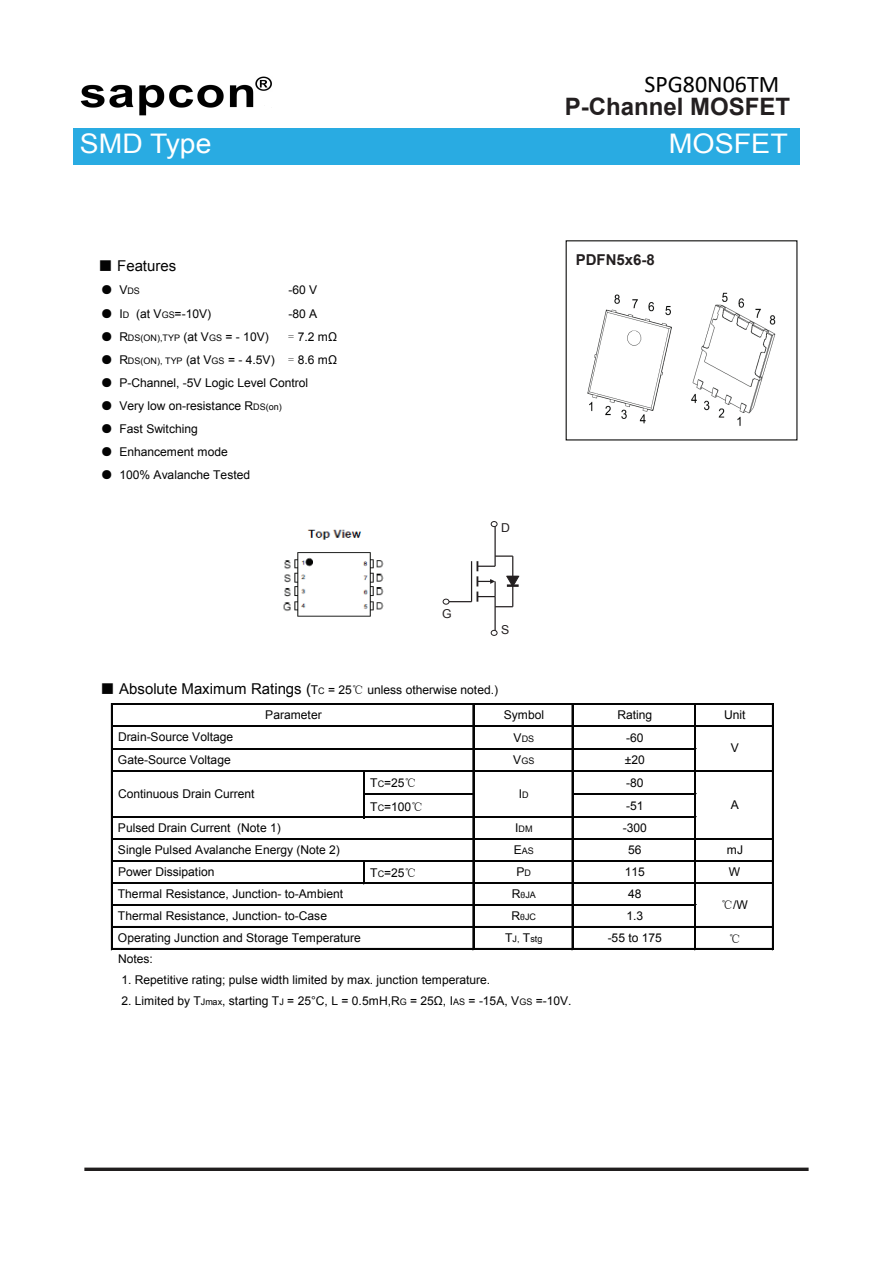
<style>
.page{position:relative;width:893px;height:1263px;background:#fff}
.page>*{position:absolute;margin:0;border:0;box-sizing:border-box;transform-origin:0 0}
.t1{font:27px "Arial";color:#fff;scale:1.05 1}
.t2{font:27px "Arial";color:#fff;scale:1.06 1}
.t3{font:700 24px "Arial";color:#231f20}
.t4{font:24px "Calibri";color:#000}
.t5{font:700 15px "Arial";color:#231f20}
.t6{font:15px "Arial";color:#030303}
.t7{font:12.3px "Arial";color:#231f20}
.t8{font:12px/22.5px "Arial";letter-spacing:-.005em;color:#030303}
.t9{font:12px "Sim Sun";color:#030303}
.t10{font:9px "Arial";color:#030303}
.s1{font-family:"Sim Sun"}
.s2{font-family:"Sim Sun";font-size:12px}
.s3{font-size:12px}
.s4{font-size:9px}
.s5{font-family:"Sim Sun";font-size:15px}
.s6{font-size:15px}
.s7{font-family:"Calibri"}
</style>
<div class="page">
<svg style="left:84px;top:1167px;width:725px;height:4px;background:#423f3f"></svg>
<div style="left:73px;top:128px;width:726px;height:36px;background:#29abe2"></div>
<img style="left:587px;top:294px;width:85px;height:130px">
<img style="left:691px;top:292px;width:85px;height:134px">
<hr style="left:494px;top:526px;width:2px;height:40px;background:#231f20">
<hr style="left:494px;top:597px;width:2px;height:35px;background:#231f20">
<div style="left:491px;top:521px;width:7px;height:6px;border:1px solid #231f20;border-radius:50%"></div>
<div style="left:491px;top:630px;width:7px;height:6px;border:1px solid #231f20;border-radius:50%"></div>
<svg style="left:443px;top:555px;width:77px;height:52px"></svg>
<img style="left:283px;top:529px;width:101px;height:88px">
<hr style="left:365px;top:793px;width:109px;height:1px;background:#030303">
<hr style="left:365px;top:794px;width:109px;height:1px;background:#030303">
<hr style="left:363px;top:772px;width:1px;height:46px;background:#030303">
<hr style="left:364px;top:772px;width:1px;height:46px;background:#030303">
<hr style="left:111px;top:704px;width:2px;height:246px;background:#030303">
<hr style="left:473px;top:705px;width:1px;height:245px;background:#030303">
<hr style="left:572px;top:705px;width:1px;height:245px;background:#030303">
<hr style="left:694px;top:705px;width:1px;height:245px;background:#030303">
<hr style="left:695px;top:705px;width:1px;height:245px;background:#030303">
<hr style="left:772px;top:705px;width:2px;height:245px;background:#030303">
<svg style="left:363px;top:862px;width:2px;height:20px"></svg>
<hr style="left:113px;top:703px;width:661px;height:1px;background:#030303">
<hr style="left:113px;top:704px;width:661px;height:1px;background:#030303">
<hr style="left:113px;top:725px;width:661px;height:2px;background:#030303">
<hr style="left:113px;top:748px;width:583px;height:1px;background:#030303">
<hr style="left:113px;top:749px;width:583px;height:1px;background:#030303">
<hr style="left:113px;top:770px;width:661px;height:2px;background:#030303">
<hr style="left:573px;top:793px;width:123px;height:1px;background:#030303">
<hr style="left:573px;top:794px;width:123px;height:1px;background:#030303">
<hr style="left:113px;top:816px;width:583px;height:1px;background:#030303">
<hr style="left:113px;top:817px;width:583px;height:1px;background:#030303">
<hr style="left:113px;top:838px;width:661px;height:1px;background:#030303">
<hr style="left:113px;top:839px;width:661px;height:1px;background:#030303">
<hr style="left:113px;top:860px;width:661px;height:2px;background:#030303">
<hr style="left:113px;top:882px;width:661px;height:2px;background:#030303">
<hr style="left:113px;top:904px;width:583px;height:2px;background:#030303">
<hr style="left:113px;top:926px;width:661px;height:2px;background:#030303">
<hr style="left:113px;top:948px;width:661px;height:2px;background:#030303">
<img style="left:80px;top:76px;width:192px;height:40px">
<h2 class="t4" style="left:644px;top:67px;width:136px">SPG80N06TM</h2>
<h2 class="t3" style="left:565px;top:91px;width:227px">P-Channel MOSFET</h2>
<h1 class="t1" style="left:80px;top:126px;width:127px">SMD Type</h1>
<h1 class="t2" style="left:669px;top:126px;width:114px">MOSFET</h1>
<p class="t6" style="left:98px;top:256px;width:80px"><span class="s1">■</span> Features</p>
<p class="t10" style="left:101px;top:285px;width:41px"><span class="s2">●</span> <span class="s3">V</span>DS</p>
<p class="t8" style="left:288px;top:279px;width:30px">-60 V</p>
<p class="t8" style="left:101px;top:302px;width:112px"><span class="s1">●</span> I<span class="s4">D</span> (at V<span class="s4">GS</span>=-10V)</p>
<p class="t8" style="left:288px;top:302px;width:30px">-80 A</p>
<p class="t10" style="left:101px;top:331px;width:170px"><span class="s2">●</span> <span class="s3">R</span>DS(ON),TYP <span class="s3">(at V</span>GS <span class="s3">= - 10V)</span></p>
<p class="t8" style="left:288px;top:325px;width:51px"><span class="s1">=</span> 7.2 mΩ</p>
<p class="t8" style="left:101px;top:348px;width:238px"><span class="s1">●</span> R<span class="s4">DS(ON), TYP</span> (at V<span class="s4">GS</span> = - 4.5V) <span class="s1">=</span> 8.6 mΩ</p>
<p class="t8" style="left:101px;top:371px;width:209px"><span class="s1">●</span> P-Channel, -5V Logic Level Control</p>
<p class="t8" style="left:101px;top:394px;width:183px"><span class="s1">●</span> Very low on-resistance R<span class="s4">DS(on)</span></p>
<p class="t8" style="left:101px;top:417px;width:99px"><span class="s1">●</span> Fast Switching</p>
<p class="t8" style="left:101px;top:440px;width:128px"><span class="s1">●</span> Enhancement mode</p>
<p class="t8" style="left:101px;top:463px;width:151px"><span class="s1">●</span> 100% Avalanche Tested</p>
<p class="t7" style="left:442px;top:606px;width:11px">G</p>
<p class="t7" style="left:501px;top:520px;width:10px">D</p>
<p class="t7" style="left:501px;top:621px;width:10px">S</p>
<p class="t8" style="left:100px;top:678px;width:399px"><span class="s5">■</span> <span class="s6">Absolute Maximum Ratings (</span>T<span class="s4">C</span> = 25<span class="s1">℃</span> unless otherwise noted.)</p>
<p class="t5" style="left:576px;top:249px;width:81px">PDFN5x6-8</p>
<p class="t8" style="left:265px;top:703px;width:58px">Parameter</p>
<p class="t8" style="left:504px;top:704px;width:42px">Symbol</p>
<p class="t8" style="left:617px;top:704px;width:36px">Rating</p>
<p class="t8" style="left:724px;top:704px;width:23px">Unit</p>
<p class="t10" style="left:514px;top:733px;width:22px"><span class="s3">V</span>DS</p>
<p class="t8" style="left:626px;top:727px;width:19px">-60</p>
<p class="t10" style="left:513px;top:755px;width:23px"><span class="s3">V</span>GS</p>
<p class="t8" style="left:625px;top:749px;width:22px">±20</p>
<p class="t8" style="left:118px;top:726px;width:117px">Drain-Source Voltage<br>Gate-Source Voltage</p>
<p class="t8" style="left:731px;top:737px;width:10px">V</p>
<p class="t8" style="left:370px;top:772px;width:48px">T<span class="s4">C</span>=25<span class="s1">℃</span></p>
<p class="t8" style="left:626px;top:772px;width:19px">-80</p>
<p class="t8" style="left:370px;top:795px;width:54px">T<span class="s4">C</span>=100<span class="s1">℃</span></p>
<p class="t8" style="left:626px;top:795px;width:19px">-51</p>
<p class="t10" style="left:515px;top:823px;width:19px"><span class="s3">I</span>DM</p>
<p class="t8" style="left:623px;top:817px;width:26px">-300</p>
<p class="t10" style="left:514px;top:845px;width:22px"><span class="s3">E</span>AS</p>
<p class="t8" style="left:628px;top:839px;width:15px">56</p>
<p class="t8" style="left:727px;top:839px;width:18px">mJ</p>
<p class="t8" style="left:118px;top:782px;width:138px">Continuous Drain Current</p>
<p class="t8" style="left:519px;top:782px;width:11px">I<span class="s4">D</span></p>
<p class="t8" style="left:731px;top:793px;width:10px">A</p>
<p class="t8" style="left:118px;top:816px;width:164px">Pulsed Drain Current (Note 1)</p>
<p class="t8" style="left:118px;top:838px;width:223px">Single Pulsed Avalanche Energy (Note 2)</p>
<p class="t8" style="left:118px;top:882px;width:227px">Thermal Resistance, Junction- to-Ambient</p>
<p class="t8" style="left:118px;top:861px;width:98px">Power Dissipation</p>
<p class="t8" style="left:370px;top:862px;width:48px">T<span class="s4">C</span>=25<span class="s1">℃</span></p>
<p class="t8" style="left:516px;top:861px;width:16px">P<span class="s4">D</span></p>
<p class="t8" style="left:625px;top:861px;width:22px">115</p>
<p class="t8" style="left:729px;top:861px;width:13px">W</p>
<p class="t10" style="left:512px;top:889px;width:26px"><span class="s3">R</span><span class="s7">θ</span>JA</p>
<p class="t8" style="left:628px;top:883px;width:15px">48</p>
<p class="t10" style="left:512px;top:911px;width:26px"><span class="s3">R</span><span class="s7">θ</span>JC</p>
<p class="t8" style="left:626px;top:905px;width:18px">1.3</p>
<p class="t10" style="left:505px;top:933px;width:39px"><span class="s3">T</span>J, <span class="s3">T</span>stg</p>
<p class="t8" style="left:608px;top:927px;width:56px">-55 to 175</p>
<p class="t9" style="left:729px;top:933px;width:14px">℃</p>
<p class="t8" style="left:118px;top:948px;width:36px">Notes:</p>
<p class="t8" style="left:121px;top:968px;width:370px">1. Repetitive rating; pulse width limited by max. junction temperature.</p>
<p class="t8" style="left:121px;top:989px;width:452px">2. Limited by T<span class="s4">Jmax</span>, starting T<span class="s4">J</span> = 25°C, L = 0.5mH,R<span class="s4">G</span> = 25Ω, I<span class="s4">AS</span> = -15A, V<span class="s4">GS</span> =-10V.</p>
<p class="t8" style="left:721px;top:894px;width:28px"><span class="s1">℃</span>/W</p>
<p class="t8" style="left:118px;top:904px;width:211px">Thermal Resistance, Junction- to-Case</p>
<p class="t8" style="left:118px;top:926px;width:244px">Operating Junction and Storage Temperature</p>
</div>
